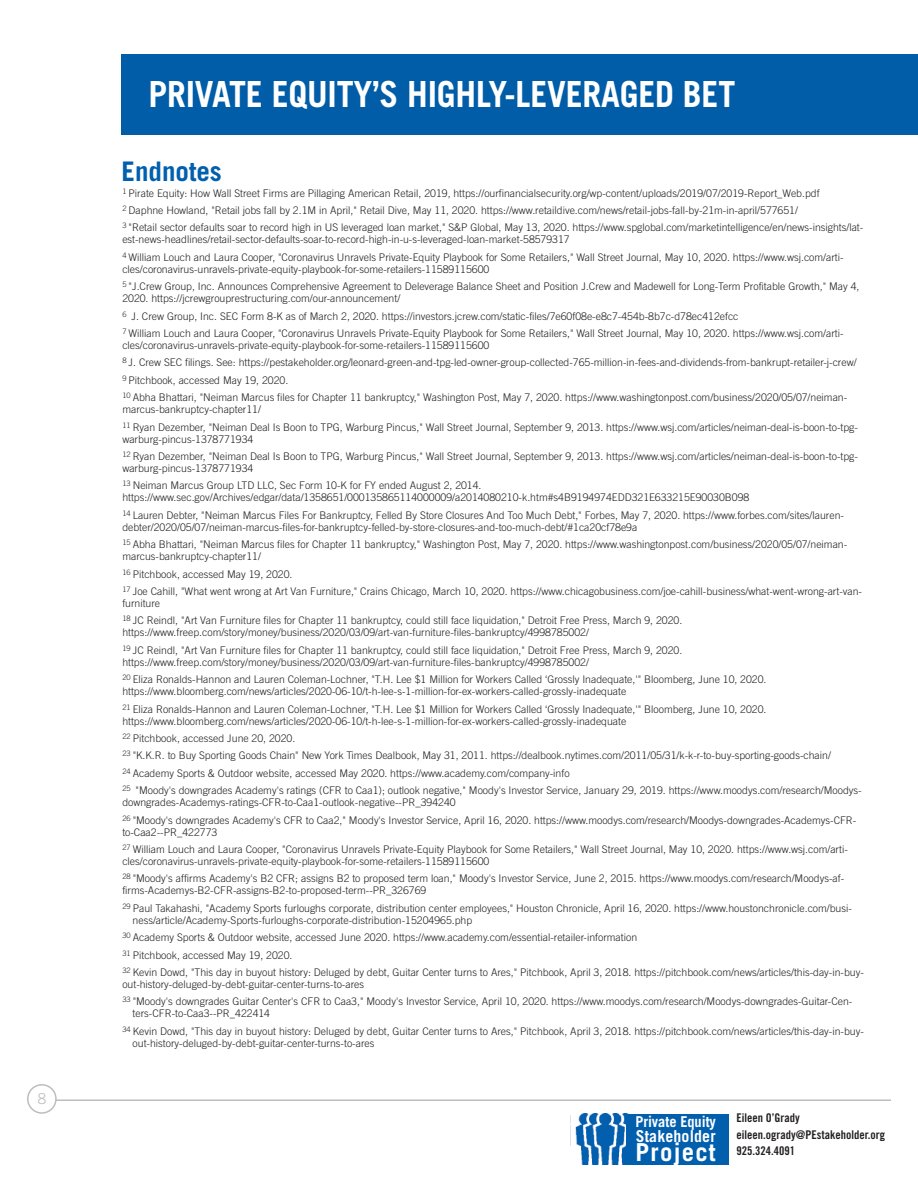
<style>
.page{position:relative;width:918px;height:1188px;background:#fff}
.page>*{position:absolute;margin:0;border:0;box-sizing:border-box;transform-origin:0 0}
.t1{font:700 36px "Trade Gothic";letter-spacing:-.005em;color:#fff;scale:.94 1}
.t2{font:700 27px "Trade Gothic";color:#015fae}
.t3{font:700 24.75px "Trade Gothic";letter-spacing:.05em;color:#fff}
.t4{font:700 16.5px "Trade Gothic";letter-spacing:.01em;color:#fff;scale:.96 1}
.t5{font:700 15px "Trade Gothic";letter-spacing:-.005em;color:#fff;scale:.96 1}
.t6{font:300 15px "Trade Gothic";color:#bcbdc0}
.t7{font:12px/16.5px "Trade Gothic Bold Cond Twenty";color:#231f20}
.t8{font:300 10.5px/17.4px "Trade Gothic";color:#231f20}
</style>
<div class="page">
<div style="left:122px;top:54px;width:796px;height:81px;background:#015da7"></div>
<svg style="left:27px;top:1084px;width:30px;height:30px"></svg>
<hr style="left:56px;top:1100px;width:835px;height:1px;background:#bcbdc0">
<img style="left:575px;top:1114px;width:52px;height:50px">
<div style="left:627px;top:1114px;width:102px;height:50px;background:#015fae"></div>
<h3 class="t6" style="left:38px;top:1093px;width:10px">8</h3>
<h1 class="t1" style="left:148px;top:81px;width:626px">PRIVATE EQUITY’S HIGHLY-LEVERAGED BET</h1>
<h2 class="t2" style="left:122px;top:162px;width:102px">Endnotes</h2>
<p class="t8" style="left:122px;top:185px;width:743px"><sup>1</sup> Pirate Equity: How Wall Street Firms are Pillaging American Retail, 2019, https://ourfinancialsecurity.org/wp-content/uploads/2019/07/2019-Report_Web.pdf<br><sup>2</sup> Daphne Howland, "Retail jobs fall by 2.1M in April," Retail Dive, May 11, 2020. https://www.retaildive.com/news/retail-jobs-fall-by-21m-in-april/577651/<br><sup>3</sup> "Retail sector defaults soar to record high in US leveraged loan market," S&amp;P Global, May 13, 2020. https://www.spglobal.com/marketintelligence/en/news-insights/lat-</p>
<p class="t8" style="left:122px;top:232px;width:723px">est-news-headlines/retail-sector-defaults-soar-to-record-high-in-u-s-leveraged-loan-market-58579317<br><sup>4</sup> William Louch and Laura Cooper, "Coronavirus Unravels Private-Equity Playbook for Some Retailers," Wall Street Journal, May 10, 2020. https://www.wsj.com/arti-</p>
<p class="t8" style="left:122px;top:261px;width:739px">cles/coronavirus-unravels-private-equity-playbook-for-some-retailers-11589115600<br><sup>5</sup> "J.Crew Group, Inc. Announces Comprehensive Agreement to Deleverage Balance Sheet and Position J.Crew and Madewell for Long-Term Profitable Growth," May 4,</p>
<p class="t8" style="left:122px;top:291px;width:723px">2020. https://jcrewgrouprestructuring.com/our-announcement/<br><sup>6</sup> J. Crew Group, Inc. SEC Form 8-K as of March 2, 2020. https://investors.jcrew.com/static-files/7e60f08e-e8c7-454b-8b7c-d78ec412efcc<br><sup>7</sup> William Louch and Laura Cooper, "Coronavirus Unravels Private-Equity Playbook for Some Retailers," Wall Street Journal, May 10, 2020. https://www.wsj.com/arti-</p>
<p class="t8" style="left:122px;top:337px;width:736px">cles/coronavirus-unravels-private-equity-playbook-for-some-retailers-11589115600<br><sup>8</sup> J. Crew SEC filings. See: https://pestakeholder.org/leonard-green-and-tpg-led-owner-group-collected-765-million-in-fees-and-dividends-from-bankrupt-retailer-j-crew/ <sup>9</sup> Pitchbook, accessed May 19, 2020.<br><sup>10</sup> Abha Bhattari, "Neiman Marcus files for Chapter 11 bankruptcy," Washington Post, May 7, 2020. https://www.washingtonpost.com/business/2020/05/07/neiman-</p>
<p class="t8" style="left:122px;top:402px;width:737px">marcus-bankruptcy-chapter11/<br><sup>11</sup> Ryan Dezember, "Neiman Deal Is Boon to TPG, Warburg Pincus," Wall Street Journal, September 9, 2013. https://www.wsj.com/articles/neiman-deal-is-boon-to-tpg-</p>
<p class="t8" style="left:122px;top:431px;width:737px">warburg-pincus-1378771934<br><sup>12</sup> Ryan Dezember, "Neiman Deal Is Boon to TPG, Warburg Pincus," Wall Street Journal, September 9, 2013. https://www.wsj.com/articles/neiman-deal-is-boon-to-tpg-</p>
<p class="t8" style="left:122px;top:460px;width:361px">warburg-pincus-1378771934<br><sup>13</sup> Neiman Marcus Group LTD LLC, Sec Form 10-K for FY ended August 2, 2014.</p>
<p class="t8" style="left:122px;top:490px;width:723px">https://www.sec.gov/Archives/edgar/data/1358651/000135865114000009/a2014080210-k.htm#s4B9194974EDD321E633215E90030B098<br><sup>14</sup> Lauren Debter, "Neiman Marcus Files For Bankruptcy, Felled By Store Closures And Too Much Debt," Forbes, May 7, 2020. https://www.forbes.com/sites/lauren-</p>
<p class="t8" style="left:122px;top:519px;width:726px">debter/2020/05/07/neiman-marcus-files-for-bankruptcy-felled-by-store-closures-and-too-much-debt/#1ca20cf78e9a<br><sup>15</sup> Abha Bhattari, "Neiman Marcus files for Chapter 11 bankruptcy," Washington Post, May 7, 2020. https://www.washingtonpost.com/business/2020/05/07/neiman-</p>
<p class="t8" style="left:122px;top:549px;width:741px">marcus-bankruptcy-chapter11/<br><sup>16</sup> Pitchbook, accessed May 19, 2020.<br><sup>17</sup> Joe Cahill, "What went wrong at Art Van Furniture," Crains Chicago, March 10, 2020. https://www.chicagobusiness.com/joe-cahill-business/what-went-wrong-art-van-</p>
<p class="t8" style="left:122px;top:595px;width:561px">furniture<br><sup>18</sup> JC Reindl, "Art Van Furniture files for Chapter 11 bankruptcy, could still face liquidation," Detroit Free Press, March 9, 2020.</p>
<p class="t8" style="left:122px;top:625px;width:561px">https://www.freep.com/story/money/business/2020/03/09/art-van-furniture-files-bankruptcy/4998785002/<br><sup>19</sup> JC Reindl, "Art Van Furniture files for Chapter 11 bankruptcy, could still face liquidation," Detroit Free Press, March 9, 2020.</p>
<p class="t8" style="left:122px;top:654px;width:646px">https://www.freep.com/story/money/business/2020/03/09/art-van-furniture-files-bankruptcy/4998785002/<br><sup>20</sup> Eliza Ronalds-Hannon and Lauren Coleman-Lochner, "T.H. Lee $1 Million for Workers Called ‘Grossly Inadequate,'" Bloomberg, June 10, 2020.</p>
<p class="t8" style="left:122px;top:684px;width:646px">https://www.bloomberg.com/news/articles/2020-06-10/t-h-lee-s-1-million-for-ex-workers-called-grossly-inadequate<br><sup>21</sup> Eliza Ronalds-Hannon and Lauren Coleman-Lochner, "T.H. Lee $1 Million for Workers Called ‘Grossly Inadequate,'" Bloomberg, June 10, 2020.</p>
<p class="t8" style="left:122px;top:713px;width:741px">https://www.bloomberg.com/news/articles/2020-06-10/t-h-lee-s-1-million-for-ex-workers-called-grossly-inadequate<br><sup>22</sup> Pitchbook, accessed June 20, 2020.<br><sup>23</sup> "K.K.R. to Buy Sporting Goods Chain" New York Times Dealbook, May 31, 2011. https://dealbook.nytimes.com/2011/05/31/k-k-r-to-buy-sporting-goods-chain/<br><sup>24</sup> Academy Sports &amp; Outdoor website, accessed May 2020. https://www.academy.com/company-info<br><sup>25</sup> "Moody's downgrades Academy's ratings (CFR to Caa1); outlook negative," Moody's Investor Service, January 29, 2019. https://www.moodys.com/research/Moodys-</p>
<p class="t8" style="left:122px;top:795px;width:736px">downgrades-Academys-ratings-CFR-to-Caa1-outlook-negative--PR_394240<br><sup>26</sup> "Moody's downgrades Academy's CFR to Caa2," Moody's Investor Service, April 16, 2020. https://www.moodys.com/research/Moodys-downgrades-Academys-CFR-</p>
<p class="t8" style="left:122px;top:824px;width:727px">to-Caa2--PR_422773<br><sup>27</sup> William Louch and Laura Cooper, "Coronavirus Unravels Private-Equity Playbook for Some Retailers," Wall Street Journal, May 10, 2020. https://www.wsj.com/arti-</p>
<p class="t8" style="left:122px;top:853px;width:723px">cles/coronavirus-unravels-private-equity-playbook-for-some-retailers-11589115600<br><sup>28</sup> "Moody's affirms Academy's B2 CFR; assigns B2 to proposed term loan," Moody's Investor Service, June 2, 2015. https://www.moodys.com/research/Moodys-af-</p>
<p class="t8" style="left:122px;top:883px;width:731px">firms-Academys-B2-CFR-assigns-B2-to-proposed-term--PR_326769<br><sup>29</sup> Paul Takahashi, "Academy Sports furloughs corporate, distribution center employees," Houston Chronicle, April 16, 2020. https://www.houstonchronicle.com/busi-</p>
<p class="t8" style="left:122px;top:912px;width:743px;text-indent:10px">ness/article/Academy-Sports-furloughs-corporate-distribution-15204965.php<br><sup>30</sup> Academy Sports &amp; Outdoor website, accessed June 2020. https://www.academy.com/essential-retailer-information<br><sup>31</sup> Pitchbook, accessed May 19, 2020.<br><sup>32</sup> Kevin Dowd, "This day in buyout history: Deluged by debt, Guitar Center turns to Ares," Pitchbook, April 3, 2018. https://pitchbook.com/news/articles/this-day-in-buy-</p>
<p class="t8" style="left:122px;top:976px;width:732px">out-history-deluged-by-debt-guitar-center-turns-to-ares<br><sup>33</sup> "Moody's downgrades Guitar Center's CFR to Caa3," Moody's Investor Service, April 10, 2020. https://www.moodys.com/research/Moodys-downgrades-Guitar-Cen-</p>
<p class="t8" style="left:122px;top:1006px;width:743px;text-indent:10px">ters-CFR-to-Caa3--PR_422414<br><sup>34</sup> Kevin Dowd, "This day in buyout history: Deluged by debt, Guitar Center turns to Ares," Pitchbook, April 3, 2018. https://pitchbook.com/news/articles/this-day-in-buy-</p>
<p class="t8" style="left:133px;top:1035px;width:243px">out-history-deluged-by-debt-guitar-center-turns-to-ares</p>
<h3 class="t5" style="left:635px;top:1116px;width:85px">Private Equity</h3>
<h3 class="t4" style="left:636px;top:1130px;width:85px">Stakeholder</h3>
<h3 class="t3" style="left:636px;top:1143px;width:82px">Project</h3>
<p class="t7" style="left:737px;top:1111px;width:150px">Eileen O’Grady eileen.ogrady@PEstakeholder.org<br>925.324.4091</p>
</div>
